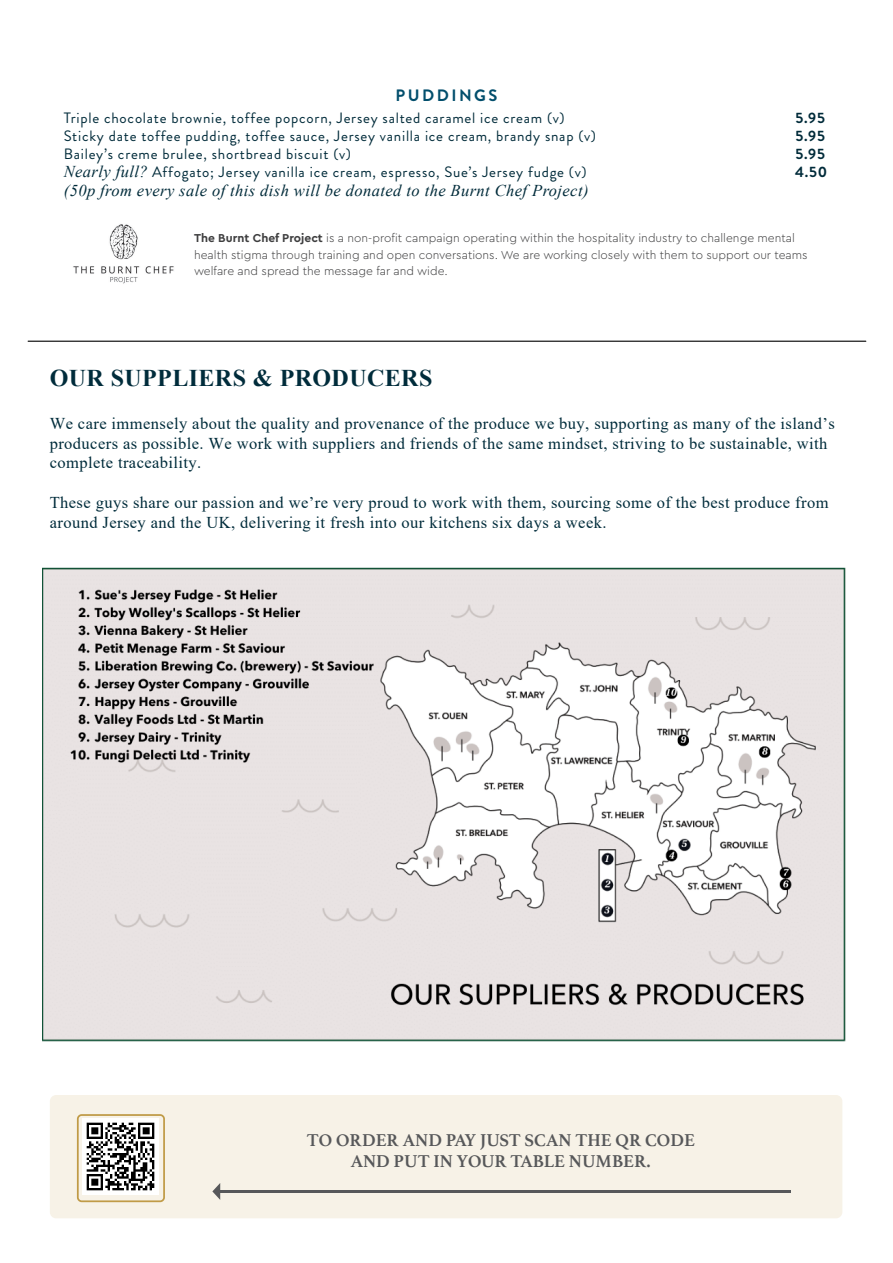
<style>
.page{position:relative;width:893px;height:1263px;background:#fff}
.page>*{position:absolute;margin:0;border:0;box-sizing:border-box;transform-origin:0 0}
.t1{font:700 24px "Times New Roman";letter-spacing:.015em;color:#002c3b}
.t2{font:700 18px/21.6px "Athelas";color:#57585a;text-align:center}
.t3{font:16.5px/19.8px "Times New Roman";letter-spacing:.025em;color:#002c3b}
.t4{font:italic 16.5px "Times New Roman";letter-spacing:.025em;color:#002b3a}
.t5{font:700 16.5px "Brandon Grotesque";letter-spacing:.15em;color:#024e6c}
.t6{font:15px "Brandon Grotesque";letter-spacing:.05em;color:#002b3a}
.t7{font:700 15px "Brandon Grotesque";letter-spacing:.05em;color:#002b3a}
.t8{font:300 12px/16.5px "Cera Pro";color:#3e3e3f}
.s1{font-family:"Times New Roman";font-style:italic;font-size:16.5px}
.s2{font-weight:700}
</style>
<div class="page">
<img style="left:73px;top:224px;width:101px;height:60px">
<div style="left:50px;top:1095px;width:792px;height:123px;background:#f7f2e7;border-radius:6px"></div>
<div style="left:77px;top:1114px;width:88px;height:88px;border:2px solid #c09b47;border-radius:4px"></div>
<hr style="left:220px;top:1190px;width:571px;height:3px;background:#57585a">
<svg style="left:212px;top:1183px;width:8px;height:17px"></svg>
<img style="left:42px;top:568px;width:804px;height:473px">
<img style="left:83px;top:1119px;width:76px;height:76px">
<hr style="left:28px;top:341px;width:838px;height:1px;background:#000">
<p class="t5" style="left:395px;top:84px;width:103px">PUDDINGS</p>
<p class="t6" style="left:64px;top:108px;width:502px">Triple chocolate brownie, toffee popcorn, Jersey salted caramel ice cream (v)</p>
<p class="t7" style="left:795px;top:107px;width:31px">5.95</p>
<p class="t6" style="left:64px;top:126px;width:534px">Sticky date toffee pudding, toffee sauce, Jersey vanilla ice cream, brandy snap (v)</p>
<p class="t7" style="left:795px;top:125px;width:31px">5.95</p>
<p class="t6" style="left:64px;top:144px;width:289px">Bailey’s creme brulee, shortbread biscuit (v)</p>
<p class="t7" style="left:795px;top:143px;width:31px">5.95</p>
<p class="t6" style="left:64px;top:162px;width:524px"><span class="s1">Nearly full?</span> Affogato; Jersey vanilla ice cream, espresso, Sue’s Jersey fudge (v)</p>
<p class="t7" style="left:795px;top:161px;width:34px">4.50</p>
<p class="t4" style="left:64px;top:179px;width:526px">(50p from every sale of this dish will be donated to the Burnt Chef Project)</p>
<p class="t8" style="left:194px;top:230px;width:615px"><span class="s2">The Burnt Chef Project</span> is a non-profit campaign operating within the hospitality industry to challenge mental health stigma through training and open conversations. We are working closely with them to support our teams welfare and spread the message far and wide.</p>
<h1 class="t1" style="left:50px;top:361px;width:384px">OUR SUPPLIERS &amp; PRODUCERS</h1>
<p class="t3" style="left:50px;top:413px;width:787px">We care immensely about the quality and provenance of the produce we buy, supporting as many of the island’s producers as possible. We work with suppliers and friends of the same mindset, striving to be sustainable, with complete traceability.</p>
<p class="t3" style="left:50px;top:492px;width:780px">These guys share our passion and we’re very proud to work with them, sourcing some of the best produce from around Jersey and the UK, delivering it fresh into our kitchens six days a week.</p>
<p class="t2" style="left:307px;top:1129px;width:389px">TO ORDER AND PAY JUST SCAN THE QR CODE<br>AND PUT IN YOUR TABLE NUMBER.</p>
</div>
